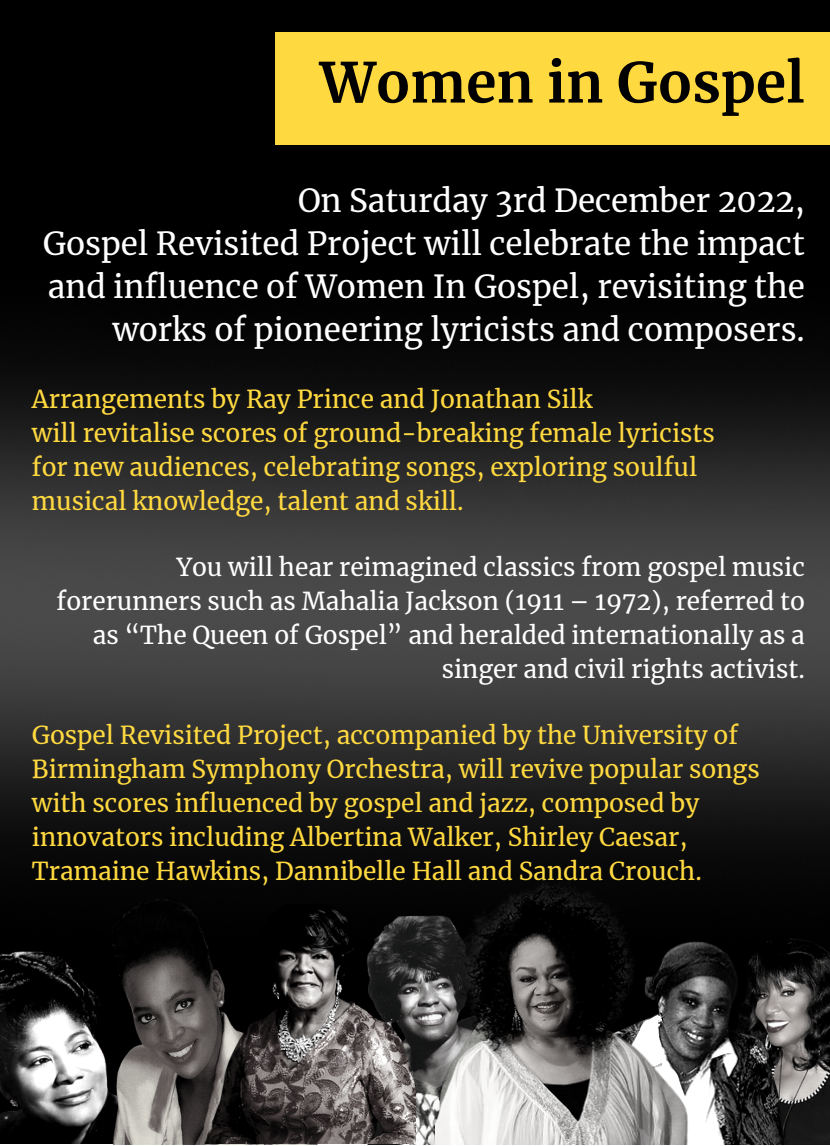
<style>
.page{position:relative;width:830px;height:1146px;background:#fff}
.page>*{position:absolute;margin:0;border:0;box-sizing:border-box;transform-origin:0 0}
.t1{font:700 55.12px "Merriweather";color:#000}
.t2{font:31.5px/43.2px "Merriweather";color:#fff;text-align:right}
.t3{font:24.5px/34.1px "Merriweather";color:#ffd940}
.t4{font:24.5px/34.1px "Merriweather";color:#fff;text-align:right}
</style>
<div class="page">
<div style="left:0;top:0;width:829px;height:1143px;background:#000"></div>
<img style="left:0;top:358px;width:829px;height:504px">
<img style="left:317px;top:915px;width:118px;height:229px">
<img style="left:0;top:951px;width:104px;height:192px">
<img style="left:104px;top:899px;width:213px;height:245px">
<img style="left:199px;top:904px;width:216px;height:239px">
<img style="left:805px;top:940px;width:24px;height:204px">
<img style="left:751px;top:938px;width:54px;height:206px">
<img style="left:435px;top:882px;width:316px;height:262px">
<div style="left:275px;top:32px;width:554px;height:113px;background:#ffd940"></div>
<h1 class="t1" style="left:320px;top:48px;width:486px">Women in Gospel</h1>
<p class="t2" style="left:43px;top:179px;width:763px">On Saturday 3rd December 2022,<br>Gospel Revisited Project will celebrate the impact and influence of Women In Gospel, revisiting the works of pioneering lyricists and composers.</p>
<p class="t3" style="left:32px;top:382px;width:684px">Arrangements by Ray Prince and Jonathan Silk<br>will revitalise scores of ground-breaking female lyricists for new audiences, celebrating songs, exploring soulful musical knowledge, talent and skill.</p>
<p class="t4" style="left:57px;top:550px;width:749px">You will hear reimagined classics from gospel music forerunners such as Mahalia Jackson (1911 – 1972), referred to as “The Queen of Gospel” and heralded internationally as a singer and civil rights activist.</p>
<p class="t3" style="left:32px;top:718px;width:729px">Gospel Revisited Project, accompanied by the University of Birmingham Symphony Orchestra, will revive popular songs with scores influenced by gospel and jazz, composed by innovators including Albertina Walker, Shirley Caesar, Tramaine Hawkins, Dannibelle Hall and Sandra Crouch.</p>
</div>
